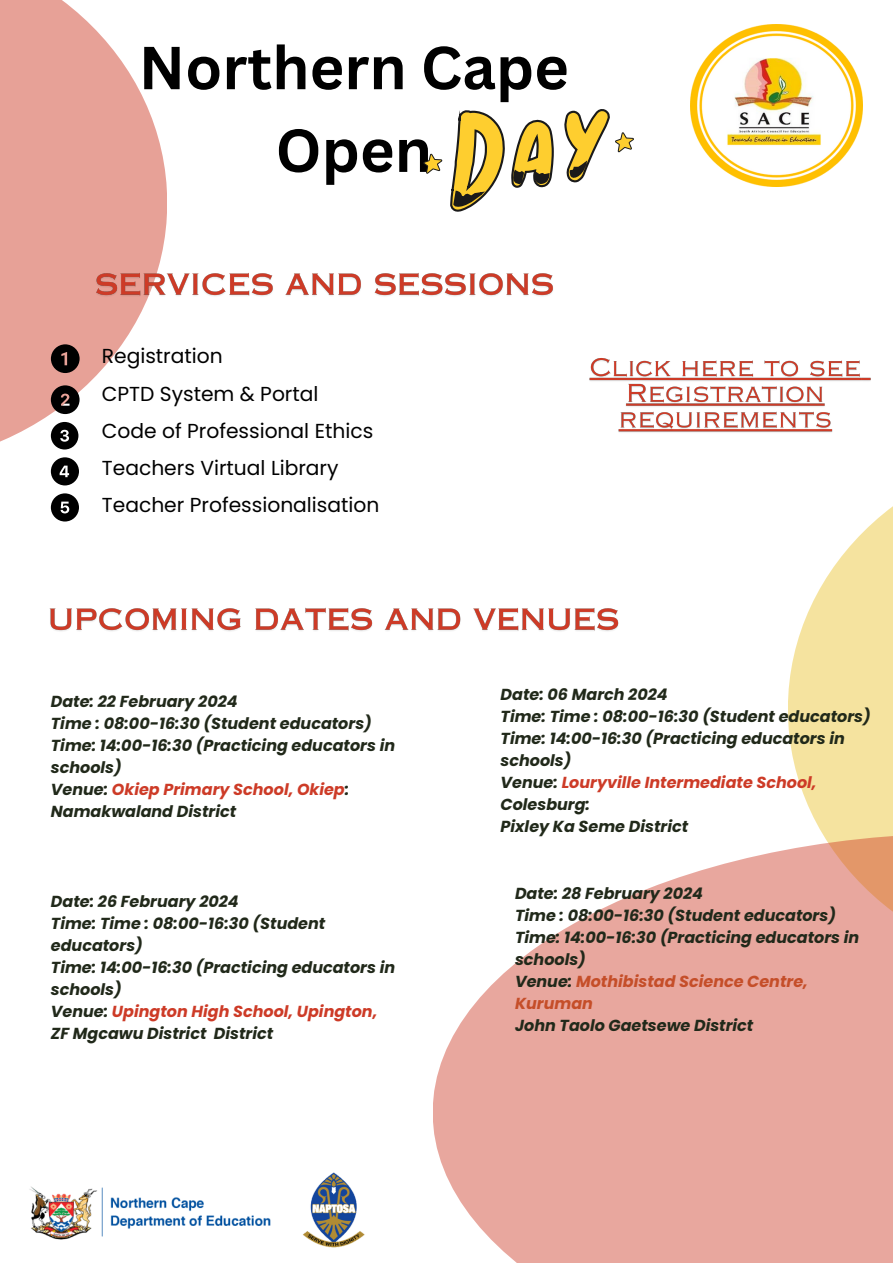
<style>
.page{position:relative;width:893px;height:1263px;background:#fff}
.page>*{position:absolute;margin:0;border:0;box-sizing:border-box;transform-origin:0 0}
.t1{font:700 59.32px/82.7px "Canva Sans";color:#000;text-align:center}
.t2{font:20.25px/37.1px "Poppins";color:#000}
.t3{font:italic 700 15.98px/21.9px "Poppins";color:#21291a}
.t4{font:italic 700 15.98px/21.9px "Poppins";color:#cd3b27}
.t5{font:italic 700 15.98px/21.9px "Poppins";color:#c54e29}
.s1{color:#cd3b27}
.s2{color:#21291a}
</style>
<div class="page">
<svg style="left:788px;top:506px;width:105px;height:327px;fill:#f5e39f"></svg>
<svg style="left:0;top:0;width:167px;height:450px;fill:#e7a197"></svg>
<svg style="left:433px;top:833px;width:460px;height:430px;fill:#e8a79e"></svg>
<img style="left:691px;top:24px;width:172px;height:162px">
<img style="left:302px;top:1172px;width:63px;height:76px">
<svg style="left:51px;top:344px;width:29px;height:29px"></svg>
<svg style="left:51px;top:385px;width:29px;height:29px"></svg>
<svg style="left:51px;top:422px;width:27px;height:27px"></svg>
<svg style="left:51px;top:457px;width:28px;height:28px"></svg>
<svg style="left:51px;top:493px;width:28px;height:28px"></svg>
<img style="left:29px;top:1186px;width:242px;height:54px">
<svg style="left:423px;top:154px;width:19px;height:20px"></svg>
<svg style="left:450px;top:110px;width:104px;height:102px"></svg>
<svg style="left:564px;top:109px;width:70px;height:74px"></svg>
<img style="left:49px;top:607px;width:570px;height:24px">
<img style="left:94px;top:270px;width:459px;height:32px">
<img style="left:589px;top:358px;width:281px;height:75px">
<p class="t1" style="left:139px;top:25px;width:432px">Northern Cape<br>Open</p>
<p class="t2" style="left:102px;top:338px;width:279px">Registration<br>CPTD System &amp; Portal<br>Code of Professional Ethics<br>Teachers Virtual Library<br>Teacher Professionalisation</p>
<h1 class="t3" style="left:51px;top:690px;width:188px">Date: 22 February 2024</h1>
<p class="t3" style="left:51px;top:712px;width:322px">Time : 08:00-16:30 (Student educators)</p>
<h4 class="t3" style="left:51px;top:734px;width:346px">Time: 14:00-16:30 (Practicing educators in schools)</h4>
<p class="t3" style="left:51px;top:778px;width:300px">Venue: <span class="s1">Okiep Primary School, Okiep</span>:<br>Namakwaland District</p>
<p class="t3" style="left:51px;top:890px;width:189px">Date: 26 February 2024</p>
<p class="t3" style="left:51px;top:912px;width:276px">Time: Time : 08:00-16:30 (Student educators)</p>
<p class="t3" style="left:51px;top:956px;width:346px">Time: 14:00-16:30 (Practicing educators in schools)</p>
<p class="t4" style="left:51px;top:1000px;width:328px"><span class="s2">Venue:</span> Upington High School, Upington,</p>
<p class="t3" style="left:51px;top:1022px;width:157px">ZF Mgcawu District</p>
<p class="t3" style="left:214px;top:1022px;width:61px">District</p>
<p class="t3" style="left:500px;top:684px;width:169px">Date: 06 March 2024</p>
<p class="t3" style="left:500px;top:706px;width:371px">Time: Time : 08:00-16:30 (Student educators)</p>
<p class="t3" style="left:500px;top:727px;width:346px">Time: 14:00-16:30 (Practicing educators in schools)</p>
<p class="t4" style="left:500px;top:771px;width:317px"><span class="s2">Venue:</span> Louryville Intermediate School,<br><span class="s2">Colesburg:</span></p>
<p class="t3" style="left:500px;top:815px;width:189px">Pixley Ka Seme District</p>
<p class="t3" style="left:515px;top:882px;width:189px">Date: 28 February 2024</p>
<p class="t3" style="left:515px;top:904px;width:322px">Time : 08:00-16:30 (Student educators)</p>
<p class="t3" style="left:515px;top:926px;width:346px">Time: 14:00-16:30 (Practicing educators in schools)</p>
<p class="t5" style="left:515px;top:970px;width:294px"><span class="s2">Venue:</span> Mothibistad Science Centre,<br>Kuruman</p>
<p class="t3" style="left:515px;top:1014px;width:240px">John Taolo Gaetsewe District</p>
</div>
